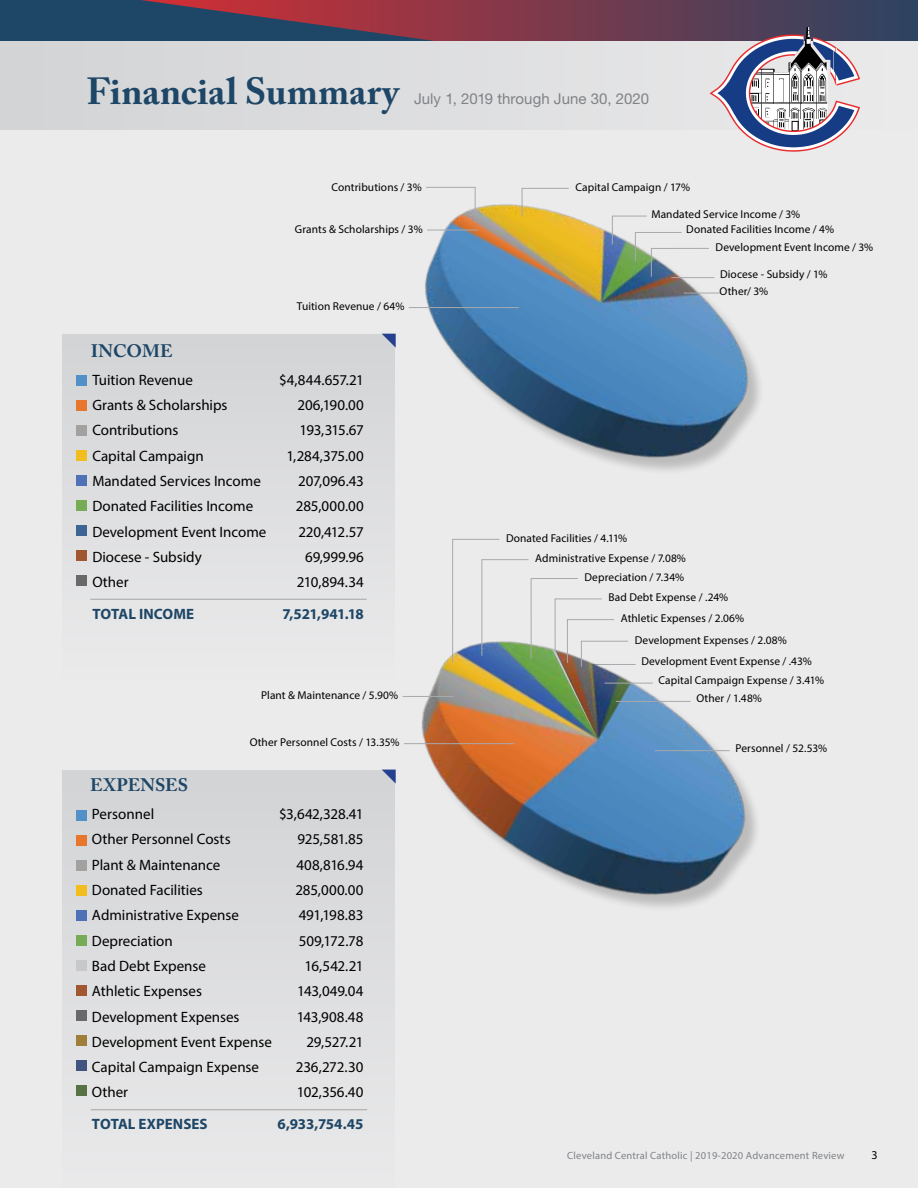
<style>
.page{position:relative;width:918px;height:1188px;background:#ebebec}
.page>*{position:absolute;margin:0;border:0;box-sizing:border-box;transform-origin:0 0}
.t1{font:700 37.5px "Adobe Caslon Pro";letter-spacing:.005em;color:#1e4666}
.t2{font:700 18px "Adobe Caslon Pro";letter-spacing:.005em;color:#1e4666}
.t3{font:15px "Myriad Pro";color:#000}
.t4{font:700 15px "Myriad Pro";letter-spacing:-.005em;color:#1e4666}
.t5{font:15px "Helvetica Neue LT Std";letter-spacing:.005em;color:#808285}
.t6{font:12px "Myriad Pro";color:#000}
.t7{font:11.4px/15.5px "Myriad Pro";letter-spacing:.01em;color:#000}
.t8{font:10.5px "Myriad Pro";letter-spacing:.02em;color:#808285}
</style>
<div class="page">
<div style="left:0;top:35px;width:918px;height:95px;background:#d3d4d6"></div>
<div style="left:63px;top:770px;width:332px;height:418px;background:#dedfe0"></div>
<div style="left:0;top:0;width:918px;height:40px;background:#1e4666"></div>
<img style="left:381px;top:204px;width:379px;height:267px">
<hr style="left:409px;top:307px;width:110px;height:1px;background:#a7a9ac">
<hr style="left:427px;top:230px;width:51px;height:1px;background:#a7a9ac">
<hr style="left:671px;top:277px;width:43px;height:1px;background:#a7a9ac">
<hr style="left:684px;top:293px;width:36px;height:1px;background:#a7a9ac">
<svg style="left:425px;top:186px;width:51px;height:32px"></svg>
<svg style="left:521px;top:188px;width:49px;height:30px"></svg>
<svg style="left:611px;top:215px;width:99px;height:63px"></svg>
<hr style="left:91px;top:1109px;width:276px;height:1px;background:#a7a9ac">
<div style="left:76px;top:810px;width:10px;height:11px;background:#5291c8"></div>
<div style="left:76px;top:835px;width:10px;height:11px;background:#e7772c"></div>
<div style="left:76px;top:860px;width:10px;height:11px;background:#a2a1a0"></div>
<div style="left:76px;top:885px;width:10px;height:11px;background:#f2be1f"></div>
<div style="left:76px;top:910px;width:10px;height:11px;background:#4e72b5"></div>
<div style="left:76px;top:935px;width:10px;height:11px;background:#76ac55"></div>
<div style="left:76px;top:1010px;width:10px;height:11px;background:#6a696a"></div>
<div style="left:76px;top:960px;width:10px;height:11px;background:#c7c8ca"></div>
<div style="left:76px;top:1035px;width:10px;height:11px;background:#9e7e38"></div>
<div style="left:76px;top:985px;width:10px;height:11px;background:#a1572f"></div>
<div style="left:76px;top:1060px;width:10px;height:11px;background:#41537f"></div>
<div style="left:76px;top:1086px;width:10px;height:10px;background:#577345"></div>
<img style="left:373px;top:655px;width:384px;height:253px">
<svg style="left:68px;top:0;width:850px;height:152px"></svg>
<div style="left:63px;top:334px;width:332px;height:346px;background:#dedfe0"></div>
<div style="left:76px;top:375px;width:10px;height:11px;background:#5291c8"></div>
<div style="left:76px;top:400px;width:10px;height:11px;background:#e7772c"></div>
<div style="left:76px;top:425px;width:10px;height:11px;background:#a2a1a0"></div>
<div style="left:76px;top:450px;width:10px;height:11px;background:#f2be1f"></div>
<div style="left:76px;top:475px;width:10px;height:11px;background:#4e72b5"></div>
<div style="left:76px;top:500px;width:10px;height:11px;background:#76ac55"></div>
<div style="left:76px;top:525px;width:10px;height:11px;background:#3d6593"></div>
<div style="left:76px;top:551px;width:10px;height:10px;background:#a1572f"></div>
<div style="left:76px;top:576px;width:10px;height:10px;background:#6a696a"></div>
<hr style="left:90px;top:599px;width:277px;height:1px;background:#a7a9ac">
<svg style="left:382px;top:334px;width:14px;height:14px"></svg>
<svg style="left:382px;top:770px;width:14px;height:14px"></svg>
<hr style="left:604px;top:683px;width:49px;height:1px;background:#a7a9ac">
<hr style="left:616px;top:701px;width:75px;height:1px;background:#a7a9ac">
<img style="left:452px;top:539px;width:177px;height:201px">
<hr style="left:655px;top:750px;width:75px;height:1px;background:#a7a9ac">
<hr style="left:403px;top:696px;width:51px;height:1px;background:#a7a9ac">
<hr style="left:404px;top:743px;width:110px;height:1px;background:#a7a9ac">
<h1 class="t1" style="left:86px;top:69px;width:314px">Financial Summary</h1>
<p class="t5" style="left:414px;top:90px;width:236px">July 1, 2019 through June 30, 2020</p>
<p class="t7" style="left:332px;top:179px;width:92px">Contributions / 3%</p>
<p class="t7" style="left:575px;top:179px;width:116px">Capital Campaign / 17%</p>
<p class="t7" style="left:686px;top:206px;width:149px;text-indent:-35px">Mandated Service Income / 3%<br>Donated Facilities Income / 4%</p>
<p class="t7" style="left:716px;top:239px;width:159px">Development Event Income / 3%</p>
<p class="t7" style="left:720px;top:266px;width:109px;line-height:16.4px">Diocese - Subsidy / 1%<br>Other/ 3%</p>
<p class="t7" style="left:295px;top:221px;width:129px">Grants &amp; Scholarships / 3%</p>
<p class="t2" style="left:91px;top:341px;width:83px">INCOME</p>
<p class="t7" style="left:297px;top:299px;width:109px">Tuition Revenue / 64%</p>
<p class="t3" style="left:92px;top:371px;width:102px">Tuition Revenue</p>
<p class="t3" style="left:279px;top:371px;width:86px">$4,844.657.21</p>
<p class="t3" style="left:92px;top:396px;width:137px">Grants &amp; Scholarships</p>
<p class="t3" style="left:298px;top:396px;width:68px">206,190.00</p>
<p class="t3" style="left:92px;top:421px;width:88px">Contributions</p>
<p class="t3" style="left:300px;top:421px;width:66px">193,315.67</p>
<p class="t3" style="left:92px;top:446px;width:113px">Capital Campaign</p>
<p class="t3" style="left:286px;top:446px;width:79px">1,284,375.00</p>
<p class="t3" style="left:92px;top:472px;width:170px">Mandated Services Income</p>
<p class="t3" style="left:298px;top:472px;width:67px">207,096.43</p>
<p class="t3" style="left:92px;top:497px;width:162px">Donated Facilities Income</p>
<p class="t3" style="left:296px;top:497px;width:69px">285,000.00</p>
<p class="t3" style="left:92px;top:522px;width:176px">Development Event Income</p>
<p class="t3" style="left:298px;top:522px;width:67px">220,412.57</p>
<p class="t3" style="left:92px;top:548px;width:111px">Diocese - Subsidy</p>
<p class="t3" style="left:305px;top:548px;width:60px">69,999.96</p>
<p class="t3" style="left:92px;top:573px;width:38px">Other</p>
<p class="t3" style="left:297px;top:573px;width:69px">210,894.34</p>
<p class="t4" style="left:92px;top:604px;width:103px">TOTAL INCOME</p>
<p class="t4" style="left:283px;top:604px;width:83px">7,521,941.18</p>
<p class="t7" style="left:261px;top:687px;width:138px">Plant &amp; Maintenance / 5.90%</p>
<p class="t2" style="left:90px;top:775px;width:99px">EXPENSES</p>
<p class="t7" style="left:250px;top:735px;width:151px">Other Personnel Costs / 13.35%</p>
<p class="t3" style="left:92px;top:805px;width:64px">Personnel</p>
<p class="t3" style="left:279px;top:805px;width:86px">$3,642,328.41</p>
<p class="t3" style="left:92px;top:830px;width:140px">Other Personnel Costs</p>
<p class="t3" style="left:297px;top:830px;width:67px">925,581.85</p>
<p class="t3" style="left:92px;top:855px;width:130px">Plant &amp; Maintenance</p>
<p class="t3" style="left:296px;top:855px;width:68px">408,816.94</p>
<p class="t3" style="left:92px;top:881px;width:112px">Donated Facilities</p>
<p class="t3" style="left:295px;top:881px;width:69px">285,000.00</p>
<p class="t3" style="left:92px;top:906px;width:149px">Administrative Expense</p>
<p class="t3" style="left:299px;top:906px;width:66px">491,198.83</p>
<p class="t3" style="left:92px;top:931px;width:83px">Depreciation</p>
<p class="t3" style="left:299px;top:931px;width:66px">509,172.78</p>
<p class="t3" style="left:92px;top:957px;width:116px">Bad Debt Expense</p>
<p class="t3" style="left:305px;top:957px;width:60px">16,542.21</p>
<p class="t3" style="left:92px;top:982px;width:112px">Athletic Expenses</p>
<p class="t3" style="left:297px;top:982px;width:68px">143,049.04</p>
<p class="t3" style="left:92px;top:1007px;width:149px">Development Expenses</p>
<p class="t3" style="left:297px;top:1007px;width:68px">143,908.48</p>
<p class="t3" style="left:92px;top:1033px;width:181px">Development Event Expense</p>
<p class="t3" style="left:306px;top:1033px;width:59px">29,527.21</p>
<p class="t3" style="left:92px;top:1058px;width:169px">Capital Campaign Expense</p>
<p class="t3" style="left:296px;top:1058px;width:69px">236,272.30</p>
<p class="t3" style="left:92px;top:1083px;width:38px">Other</p>
<p class="t3" style="left:297px;top:1083px;width:68px">102,356.40</p>
<p class="t4" style="left:92px;top:1114px;width:117px">TOTAL EXPENSES</p>
<p class="t4" style="left:278px;top:1114px;width:87px">6,933,754.45</p>
<p class="t7" style="left:535px;top:528px;width:152px;line-height:20.2px;text-indent:-29px">Donated Facilities / 4.11%<br>Administrative Expense / 7.08%</p>
<p class="t7" style="left:585px;top:569px;width:101px">Depreciation / 7.34%</p>
<p class="t7" style="left:609px;top:590px;width:121px">Bad Debt Expense / .24%</p>
<p class="t7" style="left:641px;top:629px;width:172px;line-height:21.8px;text-indent:-7px">Development Expenses / 2.08%<br>Development Event Expense / .43%</p>
<p class="t7" style="left:696px;top:671px;width:129px;line-height:18.3px;text-indent:-38px">Capital Campaign Expense / 3.41%<br>Other / 1.48%</p>
<p class="t7" style="left:621px;top:610px;width:125px">Athletic Expenses / 2.06%</p>
<p class="t7" style="left:735px;top:740px;width:93px">Personnel / 52.53%</p>
<p class="t8" style="left:567px;top:1149px;width:279px">Cleveland Central Catholic | 2019-2020 Advancement Review</p>
<p class="t6" style="left:871px;top:1148px;width:8px">3</p>
</div>
